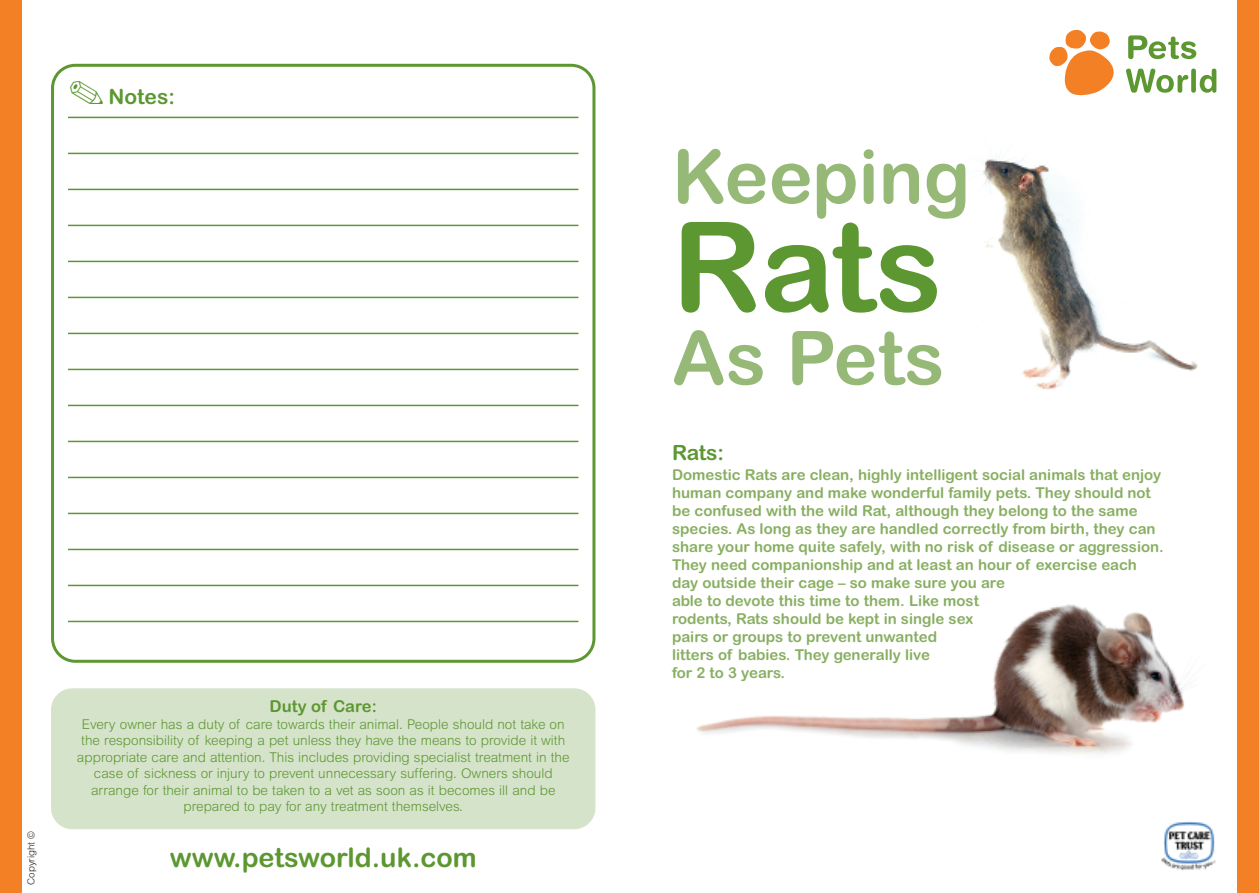
<style>
.page{position:relative;width:1259px;height:893px;background:#fff}
.page>*{position:absolute;margin:0;border:0;box-sizing:border-box;transform-origin:0 0}
.t1{font:124.5px "Arial Rounded MT Bold";color:#5c9731}
.t2{font:74.55px "Arial Rounded MT Bold";color:#96b977}
.t3{font:27px "Arial Rounded MT Bold";color:#5c9731}
.t4{font:21px "Arial Rounded MT Bold";color:#5c9731}
.t5{font:16.5px "Arial Rounded MT Bold";color:#5c9731}
.t6{font:15px/18px "Arial Rounded MT Bold";color:#88af62}
.t7{font:300 13.5px/16.5px "Arial";color:#5c9731;text-align:center}
.t8{font:300 9.75px "Arial";color:#231f20}
</style>
<div class="page">
<img style="left:983px;top:155px;width:215px;height:234px">
<img style="left:696px;top:604px;width:492px;height:151px">
<svg style="left:1049px;top:30px;width:65px;height:65px"></svg>
<svg style="left:1128px;top:35px;width:68px;height:24px"></svg>
<svg style="left:1126px;top:69px;width:62px;height:24px"></svg>
<div style="left:1191px;top:69px;width:5px;height:24px;background:#5c9731;border-radius:2px"></div>
<svg style="left:1199px;top:69px;width:17px;height:24px"></svg>
<div style="left:51px;top:688px;width:544px;height:141px;background:#d6e3cb;border-radius:21px"></div>
<img style="left:1161px;top:821px;width:55px;height:49px">
<svg style="left:51px;top:64px;width:544px;height:599px"></svg>
<hr style="left:68px;top:117px;width:510px;height:1px;background:#5c9731">
<hr style="left:68px;top:153px;width:510px;height:1px;background:#5c9731">
<hr style="left:68px;top:189px;width:510px;height:1px;background:#5c9731">
<hr style="left:68px;top:225px;width:510px;height:1px;background:#5c9731">
<hr style="left:68px;top:261px;width:510px;height:1px;background:#5c9731">
<hr style="left:68px;top:297px;width:510px;height:1px;background:#5c9731">
<hr style="left:68px;top:333px;width:510px;height:1px;background:#5c9731">
<hr style="left:68px;top:369px;width:510px;height:1px;background:#5c9731">
<hr style="left:68px;top:405px;width:510px;height:1px;background:#5c9731">
<hr style="left:68px;top:441px;width:510px;height:1px;background:#5c9731">
<hr style="left:68px;top:477px;width:510px;height:1px;background:#5c9731">
<hr style="left:68px;top:513px;width:510px;height:1px;background:#5c9731">
<hr style="left:68px;top:549px;width:510px;height:1px;background:#5c9731">
<hr style="left:68px;top:585px;width:510px;height:1px;background:#5c9731">
<hr style="left:68px;top:621px;width:510px;height:1px;background:#5c9731">
<div style="left:1237px;top:0;width:22px;height:893px;background:#f48026"></div>
<div style="left:0;top:0;width:21px;height:893px;background:#f48026"></div>
<h3 class="t4" style="left:69px;top:85px;width:108px">✎ Notes:</h3>
<p class="t8" style="left:28px;top:884px;width:55px;rotate:-90deg">Copyright ©</p>
<p class="t5" style="left:270px;top:697px;width:109px">Duty of Care:</p>
<p class="t7" style="left:77px;top:717px;width:494px">Every owner has a duty of care towards their animal. People should not take on the responsibility of keeping a pet unless they have the means to provide it with appropriate care and attention. This includes providing specialist treatment in the case of sickness or injury to prevent unnecessary suffering. Owners should arrange for their animal to be taken to a vet as soon as it becomes ill and be prepared to pay for any treatment themselves.</p>
<h3 class="t3" style="left:170px;top:842px;width:308px">www.petsworld.uk.com</h3>
<h2 class="t2" style="left:672px;top:134px;width:300px">Keeping</h2>
<h1 class="t1" style="left:672px;top:195px;width:272px">Rats</h1>
<h2 class="t2" style="left:672px;top:315px;width:274px">As Pets</h2>
<h3 class="t4" style="left:672px;top:440px;width:54px">Rats:</h3>
<p class="t6" style="left:672px;top:466px;width:493px">Domestic Rats are clean, highly intelligent social animals that enjoy human company and make wonderful family pets. They should not be confused with the wild Rat, although they belong to the same species. As long as they are handled correctly from birth, they can share your home quite safely, with no risk of disease or aggression.<br>They need companionship and at least an hour of exercise each day outside their cage – so make sure you are<br>able to devote this time to them. Like most<br>rodents, Rats should be kept in single sex<br>pairs or groups to prevent unwanted<br>litters of babies. They generally live<br>for 2 to 3 years.</p>
</div>
